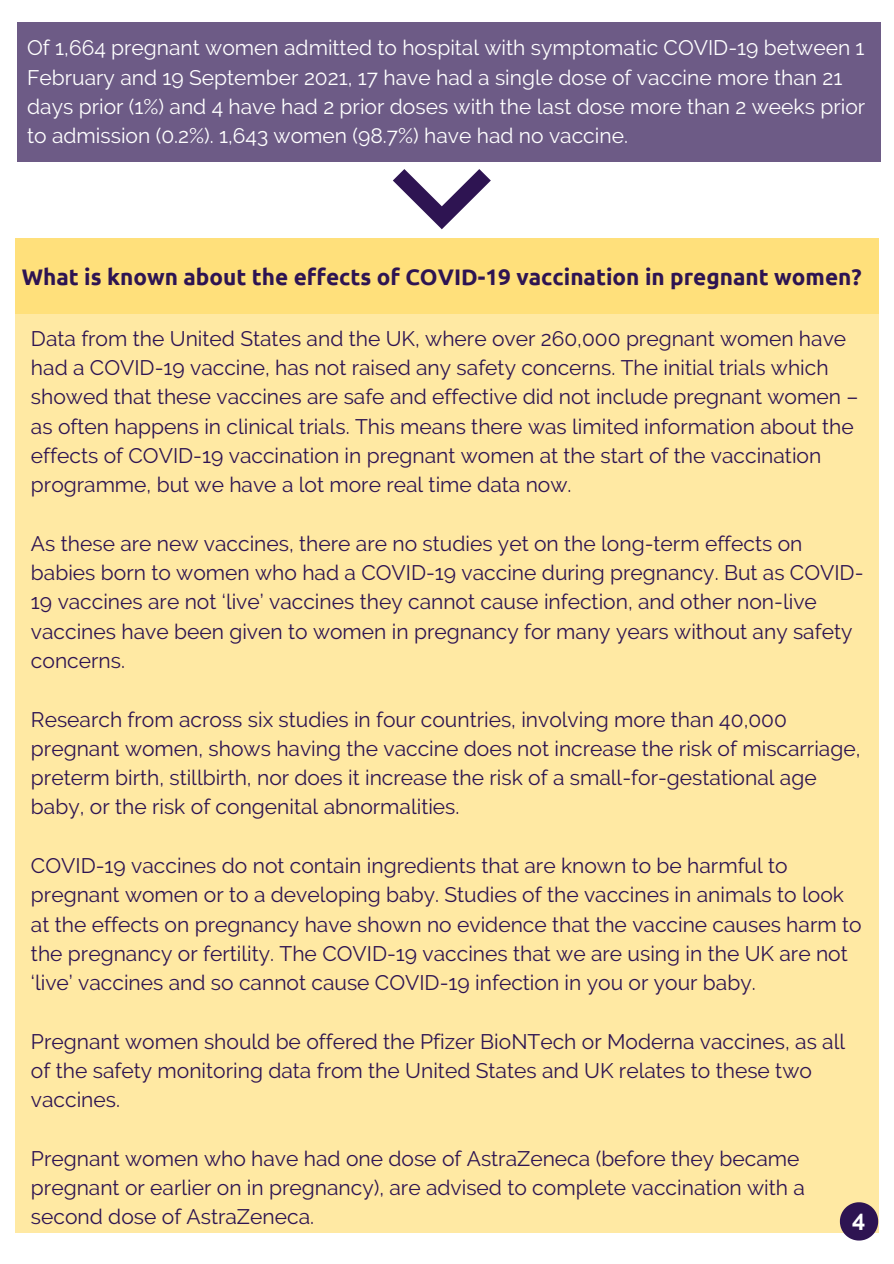
<style>
.page{position:relative;width:894px;height:1264px;background:#fff}
.page>*{position:absolute;margin:0;border:0;box-sizing:border-box;transform-origin:0 0}
.t1{font:700 23.25px "Raleway";color:#fff}
.t2{font:700 22.5px "Ubuntu";color:#2e1452}
.t3{font:21px/29.2px "Raleway";color:#2e1452}
.t4{font:21px/29.2px "Raleway";color:#fff}
</style>
<div class="page">
<div style="left:15px;top:239px;width:863px;height:75px;background:#ffe07b"></div>
<div style="left:15px;top:314px;width:863px;height:918px;background:#ffe9a3"></div>
<svg style="left:839px;top:1202px;width:38px;height:38px"></svg>
<div style="left:17px;top:22px;width:863px;height:140px;background:#6d5b86"></div>
<svg style="left:393px;top:169px;width:97px;height:60px"></svg>
<p class="t4" style="left:27px;top:33px;width:839px">Of 1,664 pregnant women admitted to hospital with symptomatic COVID-19 between 1<br>February and 19 September 2021, 17 have had a single dose of vaccine more than 21 days prior (1%) and 4 have had 2 prior doses with the last dose more than 2 weeks prior to admission (0.2%). 1,643 women (98.7%) have had no vaccine.</p>
<p class="t2" style="left:22px;top:264px;width:841px">What is known about the effects of COVID-19 vaccination in pregnant women?</p>
<p class="t3" style="left:31px;top:324px;width:828px">Data from the United States and the UK, where over 260,000 pregnant women have had a COVID-19 vaccine, has not raised any safety concerns. The initial trials which showed that these vaccines are safe and effective did not include pregnant women – as often happens in clinical trials. This means there was limited information about the effects of COVID-19 vaccination in pregnant women at the start of the vaccination programme, but we have a lot more real time data now.</p>
<p class="t3" style="left:31px;top:528px;width:833px">As these are new vaccines, there are no studies yet on the long-term effects on babies born to women who had a COVID-19 vaccine during pregnancy. But as COVID-19 vaccines are not ‘live’ vaccines they cannot cause infection, and other non-live vaccines have been given to women in pregnancy for many years without any safety concerns.</p>
<p class="t3" style="left:31px;top:704px;width:830px">Research from across six studies in four countries, involving more than 40,000 pregnant women, shows having the vaccine does not increase the risk of miscarriage, preterm birth, stillbirth, nor does it increase the risk of a small-for-gestational age baby, or the risk of congenital abnormalities.</p>
<p class="t3" style="left:31px;top:851px;width:831px">COVID-19 vaccines do not contain ingredients that are known to be harmful to pregnant women or to a developing baby. Studies of the vaccines in animals to look at the effects on pregnancy have shown no evidence that the vaccine causes harm to the pregnancy or fertility. The COVID-19 vaccines that we are using in the UK are not ‘live’ vaccines and so cannot cause COVID-19 infection in you or your baby.</p>
<p class="t3" style="left:31px;top:1026px;width:815px">Pregnant women should be offered the Pfizer BioNTech or Moderna vaccines, as all of the safety monitoring data from the United States and UK relates to these two vaccines.</p>
<p class="t3" style="left:31px;top:1143px;width:775px">Pregnant women who have had one dose of AstraZeneca (before they became pregnant or earlier on in pregnancy), are advised to complete vaccination with a second dose of AstraZeneca.</p>
<p class="t1" style="left:851px;top:1204px;width:15px">4</p>
</div>
